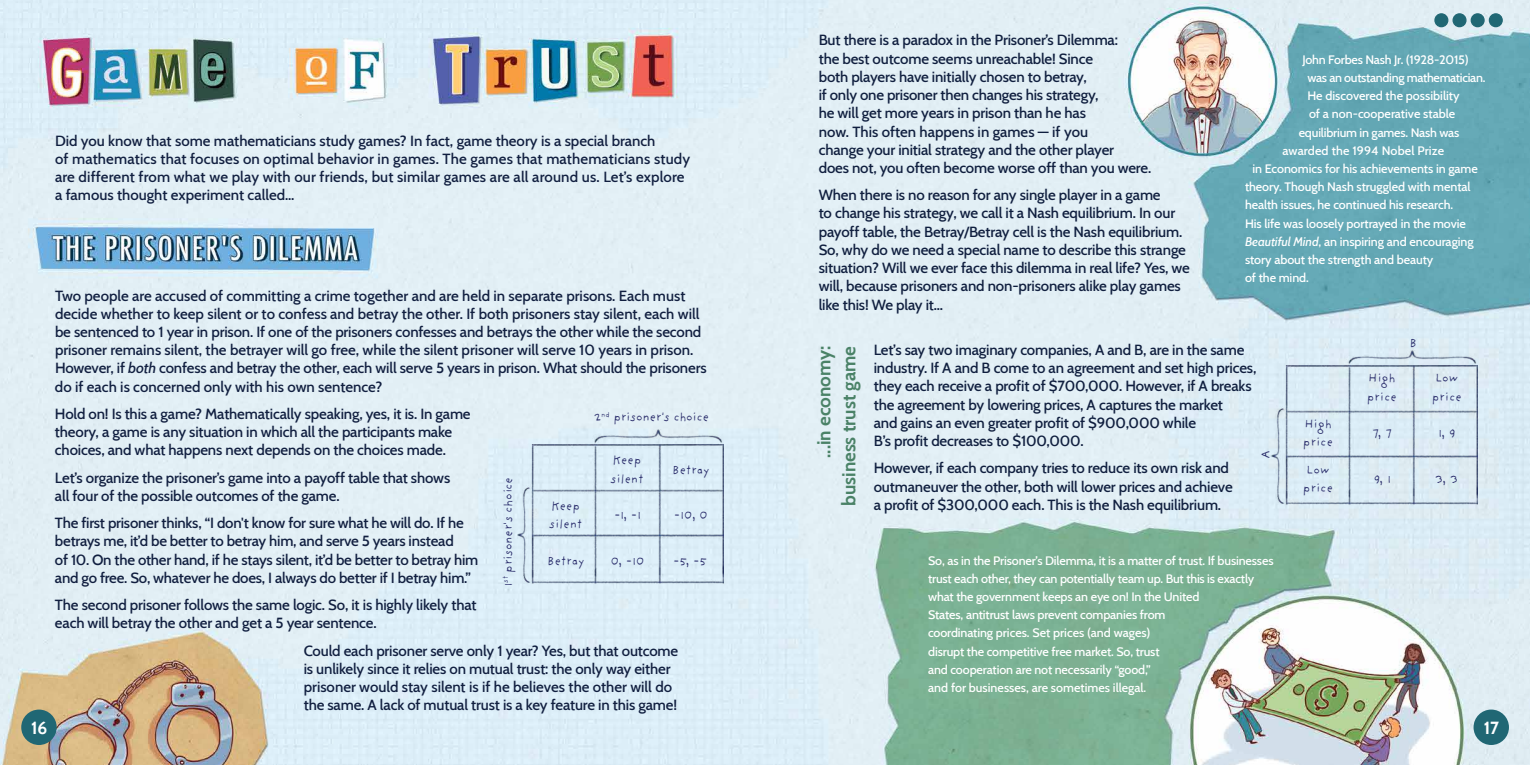
<style>
.page{position:relative;width:1530px;height:765px;background:#fff}
.page>*{position:absolute;margin:0;border:0;box-sizing:border-box;transform-origin:0 0}
.t1{font:700 18.75px/25px "Cabin";color:#4a8267;text-align:right}
.t2{font:700 17.5px "Cabin";color:#fff}
.t3{font:500 15px/18.2px "Cabin";letter-spacing:-.01em;color:#111f40}
.t4{font:500 15px/18.2px "Cabin";letter-spacing:-.01em;color:#101f3f}
.t5{font:500 12.5px/18.2px "Cabin";letter-spacing:-.01em;color:#fff}
.t6{font:12.5px/18.2px "Providence Sans Pro";letter-spacing:-.02em;color:#2b2e6c}
.t7{font:500 12.5px "Cabin";letter-spacing:.01em;color:#fff}
.s1{font-style:italic}
</style>
<div class="page">
<img style="left:0;top:0;width:1530px;height:765px">
<div style="left:21px;top:710px;width:36px;height:35px;background:#206774;border-radius:50%"></div>
<div style="left:1474px;top:710px;width:35px;height:35px;background:#206774;border-radius:50%"></div>
<div style="left:1435px;top:14px;width:13px;height:13px;background:#206774;border-radius:50%"></div>
<div style="left:1434px;top:13px;width:14px;height:14px;border:1px solid #206774;border-radius:50%"></div>
<div style="left:1453px;top:14px;width:13px;height:13px;background:#206774;border-radius:50%"></div>
<div style="left:1453px;top:13px;width:14px;height:14px;border:1px solid #206774;border-radius:50%"></div>
<div style="left:1471px;top:14px;width:13px;height:13px;background:#206774;border-radius:50%"></div>
<div style="left:1471px;top:13px;width:14px;height:14px;border:1px solid #206774;border-radius:50%"></div>
<div style="left:1489px;top:14px;width:13px;height:13px;background:#206774;border-radius:50%"></div>
<div style="left:1489px;top:13px;width:14px;height:14px;border:1px solid #206774;border-radius:50%"></div>
<img style="left:517px;top:429px;width:206px;height:179px">
<img style="left:1272px;top:350px;width:206px;height:179px">
<p class="t3" style="left:55px;top:130px;width:637px">Did you know that some mathematicians study games? In fact, game theory is a special branch<br>of mathematics that focuses on optimal behavior in games. The games that mathematicians study are different from what we play with our friends, but similar games are all around us. Let’s explore a famous thought experiment called…</p>
<p class="t3" style="left:55px;top:285px;width:653px">Two people are accused of committing a crime together and are held in separate prisons. Each must decide whether to keep silent or to confess and betray the other. If both prisoners stay silent, each will be sentenced to 1 year in prison. If one of the prisoners confesses and betrays the other while the second prisoner remains silent, the betrayer will go free, while the silent prisoner will serve 10 years in prison.<br>However, if <span class="s1">both</span> confess and betray the other, each will serve 5 years in prison. What should the prisoners do if each is concerned only with his own sentence?</p>
<p class="t3" style="left:55px;top:404px;width:417px">Hold on! Is this a game? Mathematically speaking, yes, it is. In game theory, a game is any situation in which all the participants make choices, and what happens next depends on the choices made.</p>
<p class="t3" style="left:55px;top:467px;width:397px">Let’s organize the prisoner’s game into a payoff table that shows all four of the possible outcomes of the game.</p>
<p class="t3" style="left:55px;top:513px;width:425px">The first prisoner thinks, “I don't know for sure what he will do. If he betrays me, it’d be better to betray him, and serve 5 years instead<br>of 10. On the other hand, if he stays silent, it’d be better to betray him and go free. So, whatever he does, I always do better if I betray him.”</p>
<p class="t3" style="left:55px;top:595px;width:423px">The second prisoner follows the same logic. So, it is highly likely that each will betray the other and get a 5 year sentence.</p>
<p class="t3" style="left:304px;top:640px;width:376px">Could each prisoner serve only 1 year? Yes, but that outcome is unlikely since it relies on mutual trust: the only way either prisoner would stay silent is if he believes the other will do the same. A lack of mutual trust is a key feature in this game!</p>
<p class="t6" style="left:594px;top:408px;width:117px">2<sup>nd</sup> prisoner's choice</p>
<p class="t6" style="left:611px;top:451px;width:34px">Keep silent</p>
<p class="t6" style="left:672px;top:460px;width:38px">Betray</p>
<p class="t6" style="left:499px;top:587px;width:112px;rotate:-90deg">1<sup>st</sup> prisoner's choice</p>
<p class="t6" style="left:549px;top:497px;width:34px">Keep silent</p>
<p class="t6" style="left:547px;top:551px;width:38px">Betray</p>
<p class="t6" style="left:674px;top:506px;width:35px">-10, 0</p>
<p class="t6" style="left:614px;top:506px;width:28px">-1, -1</p>
<p class="t6" style="left:611px;top:551px;width:35px">0, -10</p>
<p class="t6" style="left:673px;top:551px;width:35px">-5, -5</p>
<p class="t4" style="left:819px;top:30px;width:334px">But there is a paradox in the Prisoner’s Dilemma:<br>the best outcome seems unreachable! Since<br>both players have initially chosen to betray,<br>if only one prisoner then changes his strategy,<br>he will get more years in prison than he has<br>now. This often happens in games — if you<br>change your initial strategy and the other player<br>does not, you often become worse off than you were.</p>
<p class="t4" style="left:819px;top:185px;width:373px">When there is no reason for any single player in a game<br>to change his strategy, we call it a Nash equilibrium. In our payoff table, the Betray/Betray cell is the Nash equilibrium.<br>So, why do we need a special name to describe this strange situation? Will we ever face this dilemma in real life? Yes, we will, because prisoners and non-prisoners alike play games like this! We play it…</p>
<p class="t4" style="left:874px;top:340px;width:384px">Let’s say two imaginary companies, A and B, are in the same industry. If A and B come to an agreement and set high prices, they each receive a profit of $700,000. However, if A breaks the agreement by lowering prices, A captures the market<br>and gains an even greater profit of $900,000 while<br>B’s profit decreases to $100,000.</p>
<p class="t4" style="left:874px;top:458px;width:360px">However, if each company tries to reduce its own risk and outmaneuver the other, both will lower prices and achieve a profit of $300,000 each. This is the Nash equilibrium.</p>
<p class="t5" style="left:1302px;top:49px;width:168px">John Forbes Nash Jr. (1928-2015)</p>
<p class="t5" style="left:1308px;top:68px;width:179px">was an outstanding mathematician.</p>
<p class="t5" style="left:1308px;top:86px;width:154px">He discovered the possibility</p>
<p class="t5" style="left:1309px;top:104px;width:148px">of a non-cooperative stable</p>
<p class="t5" style="left:1299px;top:122px;width:162px">equilibrium in games. Nash was</p>
<p class="t7" style="left:1282px;top:141px;width:163px">awarded the 1994 Nobel Prize</p>
<p class="t5" style="left:1252px;top:159px;width:227px">in Economics for his achievements in game</p>
<p class="t5" style="left:1245px;top:177px;width:227px">theory. Though Nash struggled with mental</p>
<p class="t5" style="left:1245px;top:195px;width:210px">health issues, he continued his research.</p>
<p class="t5" style="left:1245px;top:213px;width:223px">His life was loosely portrayed in the movie</p>
<p class="t5" style="left:1245px;top:232px;width:230px"><span class="s1">Beautiful Mind</span>, an inspiring and encouraging</p>
<p class="t5" style="left:1245px;top:250px;width:190px">story about the strength and beauty</p>
<p class="t5" style="left:1245px;top:268px;width:65px">of the mind.</p>
<p class="t6" style="left:1410px;top:333px;width:9px">B</p>
<p class="t1" style="left:810px;top:506px;width:161px;rotate:-90deg">...in economy: business trust game</p>
<p class="t6" style="left:1367px;top:369px;width:32px">High price</p>
<p class="t6" style="left:1373px;top:424px;width:21px">7, 7</p>
<p class="t6" style="left:1432px;top:369px;width:32px">Low price</p>
<p class="t6" style="left:1303px;top:415px;width:32px">High price</p>
<p class="t6" style="left:1303px;top:460px;width:32px">Low price</p>
<p class="t6" style="left:1438px;top:424px;width:19px">1, 9</p>
<p class="t6" style="left:1435px;top:469px;width:25px">3, 3</p>
<p class="t6" style="left:1257px;top:459px;width:10px;rotate:-90deg">A</p>
<p class="t6" style="left:1373px;top:469px;width:20px">9, 1</p>
<p class="t5" style="left:928px;top:550px;width:347px">So, as in the Prisoner’s Dilemma, it is a matter of trust. If businesses trust each other, they can potentially team up. But this is exactly what the government keeps an eye on! In the United<br>States, antitrust laws prevent companies from<br>coordinating prices. Set prices (and wages)<br>disrupt the competitive free market. So, trust<br>and cooperation are not necessarily “good,”<br>and for businesses, are sometimes illegal.</p>
<p class="t2" style="left:31px;top:714px;width:18px">16</p>
<p class="t2" style="left:1484px;top:714px;width:17px">17</p>
</div>
